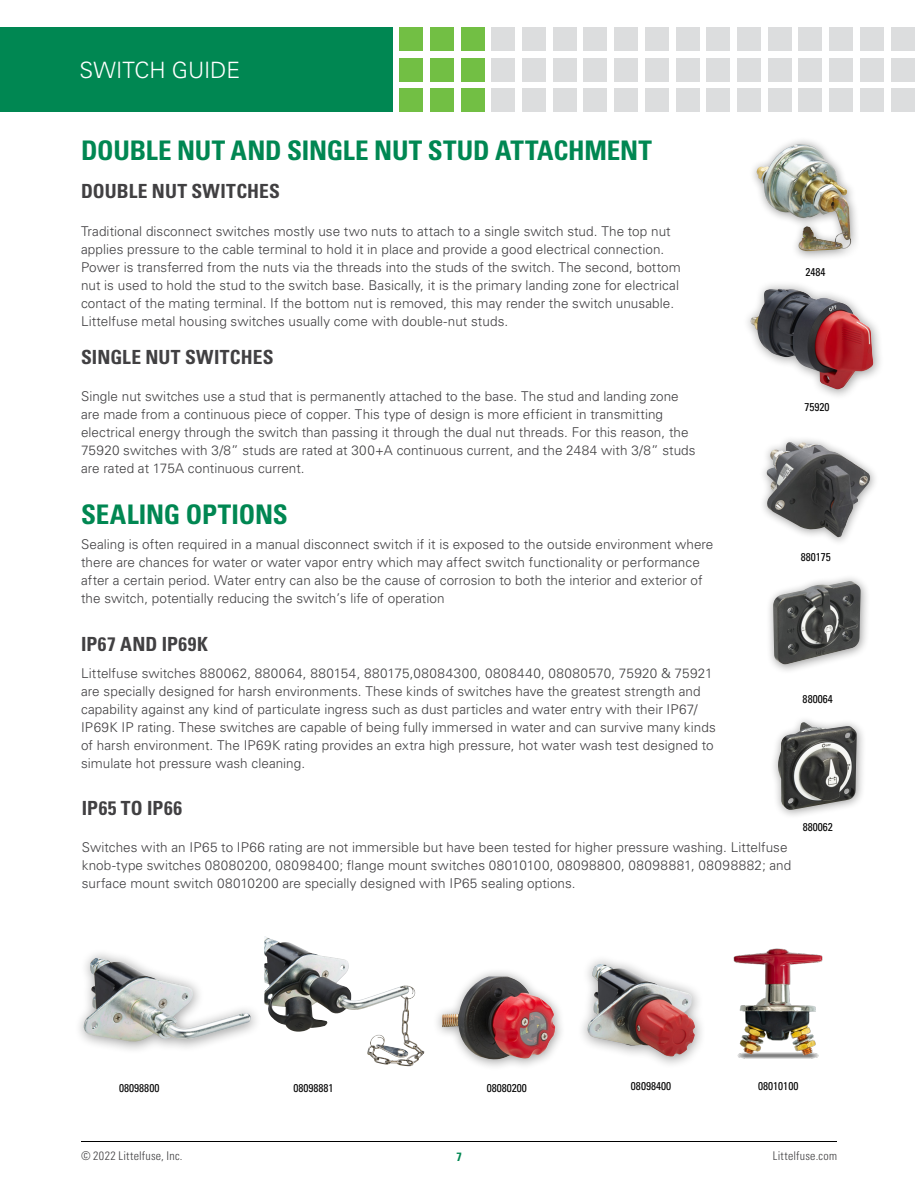
<style>
.page{position:relative;width:918px;height:1188px;background:#fff}
.page>*{position:absolute;margin:0;border:0;box-sizing:border-box;transform-origin:0 0}
.t1{font:700 condensed 27px "Univers LT Std";letter-spacing:-.01em;color:#008752}
.t2{font:300 22.5px "Univers LT Std";letter-spacing:-.005em;color:#fff}
.t3{font:700 condensed 19.5px "Univers LT Std";letter-spacing:.015em;color:#414042}
.t4{font:300 13.5px/18px "Univers LT Std";letter-spacing:.005em;color:#414042}
.t5{font:300 condensed 12px "Univers LT Std";letter-spacing:.02em;color:#414042}
.t6{font:700 condensed 12px "Univers LT Std";color:#008752}
.t7{font:condensed 11.25px "Univers LT Std";color:#000}
</style>
<div class="page">
<hr style="left:81px;top:1141px;width:756px;height:1px;background:#000">
<div style="left:0;top:27px;width:392px;height:85px;background:#008752"></div>
<div style="left:399px;top:27px;width:24px;height:24px;background:#72bf44"></div>
<div style="left:399px;top:58px;width:24px;height:23px;background:#72bf44"></div>
<div style="left:399px;top:88px;width:24px;height:24px;background:#72bf44"></div>
<div style="left:430px;top:27px;width:24px;height:24px;background:#72bf44"></div>
<div style="left:430px;top:58px;width:24px;height:23px;background:#72bf44"></div>
<div style="left:430px;top:88px;width:24px;height:24px;background:#72bf44"></div>
<div style="left:461px;top:27px;width:23px;height:24px;background:#72bf44"></div>
<div style="left:461px;top:58px;width:23px;height:23px;background:#72bf44"></div>
<div style="left:461px;top:88px;width:23px;height:24px;background:#72bf44"></div>
<div style="left:492px;top:27px;width:23px;height:24px;background:#dcddde"></div>
<div style="left:492px;top:58px;width:23px;height:23px;background:#dcddde"></div>
<div style="left:492px;top:88px;width:23px;height:24px;background:#dcddde"></div>
<div style="left:522px;top:27px;width:24px;height:24px;background:#dcddde"></div>
<div style="left:522px;top:58px;width:24px;height:23px;background:#dcddde"></div>
<div style="left:522px;top:88px;width:24px;height:24px;background:#dcddde"></div>
<div style="left:553px;top:27px;width:23px;height:24px;background:#dcddde"></div>
<div style="left:553px;top:58px;width:23px;height:23px;background:#dcddde"></div>
<div style="left:553px;top:88px;width:23px;height:24px;background:#dcddde"></div>
<div style="left:584px;top:27px;width:23px;height:24px;background:#dcddde"></div>
<div style="left:584px;top:58px;width:23px;height:23px;background:#dcddde"></div>
<div style="left:584px;top:88px;width:23px;height:24px;background:#dcddde"></div>
<div style="left:614px;top:27px;width:24px;height:24px;background:#dcddde"></div>
<div style="left:614px;top:58px;width:24px;height:23px;background:#dcddde"></div>
<div style="left:614px;top:88px;width:24px;height:24px;background:#dcddde"></div>
<div style="left:645px;top:27px;width:24px;height:24px;background:#dcddde"></div>
<div style="left:645px;top:58px;width:24px;height:23px;background:#dcddde"></div>
<div style="left:645px;top:88px;width:24px;height:24px;background:#dcddde"></div>
<div style="left:676px;top:27px;width:23px;height:24px;background:#dcddde"></div>
<div style="left:676px;top:58px;width:23px;height:23px;background:#dcddde"></div>
<div style="left:676px;top:88px;width:23px;height:24px;background:#dcddde"></div>
<div style="left:707px;top:27px;width:23px;height:24px;background:#dcddde"></div>
<div style="left:707px;top:58px;width:23px;height:23px;background:#dcddde"></div>
<div style="left:707px;top:88px;width:23px;height:24px;background:#dcddde"></div>
<div style="left:737px;top:27px;width:24px;height:24px;background:#dcddde"></div>
<div style="left:737px;top:58px;width:24px;height:23px;background:#dcddde"></div>
<div style="left:737px;top:88px;width:24px;height:24px;background:#dcddde"></div>
<div style="left:768px;top:27px;width:24px;height:24px;background:#dcddde"></div>
<div style="left:768px;top:58px;width:24px;height:23px;background:#dcddde"></div>
<div style="left:768px;top:88px;width:24px;height:24px;background:#dcddde"></div>
<div style="left:799px;top:27px;width:23px;height:24px;background:#dcddde"></div>
<div style="left:799px;top:58px;width:23px;height:23px;background:#dcddde"></div>
<div style="left:799px;top:88px;width:23px;height:24px;background:#dcddde"></div>
<div style="left:860px;top:27px;width:24px;height:24px;background:#dcddde"></div>
<div style="left:860px;top:58px;width:24px;height:23px;background:#dcddde"></div>
<div style="left:860px;top:88px;width:24px;height:24px;background:#dcddde"></div>
<div style="left:829px;top:27px;width:24px;height:24px;background:#dcddde"></div>
<div style="left:829px;top:58px;width:24px;height:23px;background:#dcddde"></div>
<div style="left:829px;top:88px;width:24px;height:24px;background:#dcddde"></div>
<div style="left:891px;top:27px;width:23px;height:24px;background:#dcddde"></div>
<div style="left:891px;top:58px;width:23px;height:23px;background:#dcddde"></div>
<div style="left:891px;top:88px;width:23px;height:24px;background:#dcddde"></div>
<div style="left:770px;top:715px;width:96px;height:105px;background:#000;opacity:.4"></div>
<img style="left:778px;top:722px;width:79px;height:88px">
<div style="left:749px;top:136px;width:112px;height:126px;background:#000;opacity:.4"></div>
<img style="left:757px;top:144px;width:95px;height:107px">
<div style="left:742px;top:280px;width:142px;height:121px;background:#000;opacity:.4"></div>
<img style="left:751px;top:289px;width:122px;height:101px">
<div style="left:765px;top:574px;width:105px;height:100px;background:#000;opacity:.4"></div>
<img style="left:773px;top:581px;width:88px;height:83px">
<div style="left:759px;top:435px;width:121px;height:112px;background:#000;opacity:.4"></div>
<img style="left:767px;top:442px;width:103px;height:95px">
<div style="left:74px;top:948px;width:189px;height:107px;background:#000;opacity:.4"></div>
<img style="left:84px;top:958px;width:167px;height:84px">
<img style="left:264px;top:936px;width:154px;height:129px">
<div style="left:433px;top:967px;width:134px;height:105px;background:#000;opacity:.4"></div>
<img style="left:442px;top:976px;width:114px;height:84px">
<div style="left:577px;top:954px;width:130px;height:115px;background:#000;opacity:.4"></div>
<img style="left:587px;top:964px;width:108px;height:93px">
<img style="left:733px;top:948px;width:90px;height:111px">
<h2 class="t2" style="left:80px;top:56px;width:162px">SWITCH GUIDE</h2>
<h1 class="t1" style="left:81px;top:134px;width:573px">DOUBLE NUT AND SINGLE NUT STUD ATTACHMENT</h1>
<h3 class="t3" style="left:81px;top:179px;width:201px">DOUBLE NUT SWITCHES</h3>
<p class="t4" style="left:81px;top:222px;width:601px">Traditional disconnect switches mostly use two nuts to attach to a single switch stud. The top nut applies pressure to the cable terminal to hold it in place and provide a good electrical connection.<br>Power is transferred from the nuts via the threads into the studs of the switch. The second, bottom nut is used to hold the stud to the switch base. Basically, it is the primary landing zone for electrical contact of the mating terminal. If the bottom nut is removed, this may render the switch unusable.<br>Littelfuse metal housing switches usually come with double-nut studs.</p>
<h3 class="t3" style="left:81px;top:345px;width:194px">SINGLE NUT SWITCHES</h3>
<p class="t4" style="left:81px;top:388px;width:616px">Single nut switches use a stud that is permanently attached to the base. The stud and landing zone are made from a continuous piece of copper. This type of design is more efficient in transmitting electrical energy through the switch than passing it through the dual nut threads. For this reason, the 75920 switches with 3/8” studs are rated at 300+A continuous current, and the 2484 with 3/8” studs are rated at 175A continuous current.</p>
<p class="t7" style="left:806px;top:265px;width:22px">2484</p>
<p class="t7" style="left:805px;top:400px;width:27px">75920</p>
<h1 class="t1" style="left:81px;top:498px;width:208px">SEALING OPTIONS</h1>
<p class="t4" style="left:81px;top:535px;width:634px">Sealing is often required in a manual disconnect switch if it is exposed to the outside environment where there are chances for water or water vapor entry which may affect switch functionality or performance after a certain period. Water entry can also be the cause of corrosion to both the interior and exterior of the switch, potentially reducing the switch’s life of operation</p>
<h3 class="t3" style="left:81px;top:632px;width:128px">IP67 AND IP69K</h3>
<p class="t4" style="left:81px;top:664px;width:636px">Littelfuse switches 880062, 880064, 880154, 880175,08084300, 0808440, 08080570, 75920 &amp; 75921 are specially designed for harsh environments. These kinds of switches have the greatest strength and capability against any kind of particulate ingress such as dust particles and water entry with their IP67/ IP69K IP rating. These switches are capable of being fully immersed in water and can survive many kinds of harsh environment. The IP69K rating provides an extra high pressure, hot water wash test designed to simulate hot pressure wash cleaning.</p>
<h3 class="t3" style="left:82px;top:796px;width:102px">IP65 TO IP66</h3>
<p class="t4" style="left:82px;top:839px;width:711px">Switches with an IP65 to IP66 rating are not immersible but have been tested for higher pressure washing. Littelfuse knob-type switches 08080200, 08098400; flange mount switches 08010100, 08098800, 08098881, 08098882; and surface mount switch 08010200 are specially designed with IP65 sealing options.</p>
<p class="t7" style="left:801px;top:550px;width:32px">880175</p>
<p class="t7" style="left:803px;top:692px;width:32px">880064</p>
<p class="t7" style="left:803px;top:820px;width:32px">880062</p>
<p class="t7" style="left:119px;top:1080px;width:42px">08098800</p>
<p class="t7" style="left:293px;top:1080px;width:42px">08098881</p>
<p class="t7" style="left:487px;top:1080px;width:42px">08080200</p>
<p class="t7" style="left:631px;top:1079px;width:42px">08098400</p>
<p class="t7" style="left:758px;top:1079px;width:42px">08010100</p>
<p class="t5" style="left:81px;top:1149px;width:103px">© 2022 Littelfuse, Inc.</p>
<p class="t6" style="left:456px;top:1149px;width:7px">7</p>
<p class="t5" style="left:773px;top:1149px;width:66px">Littelfuse.com</p>
</div>
